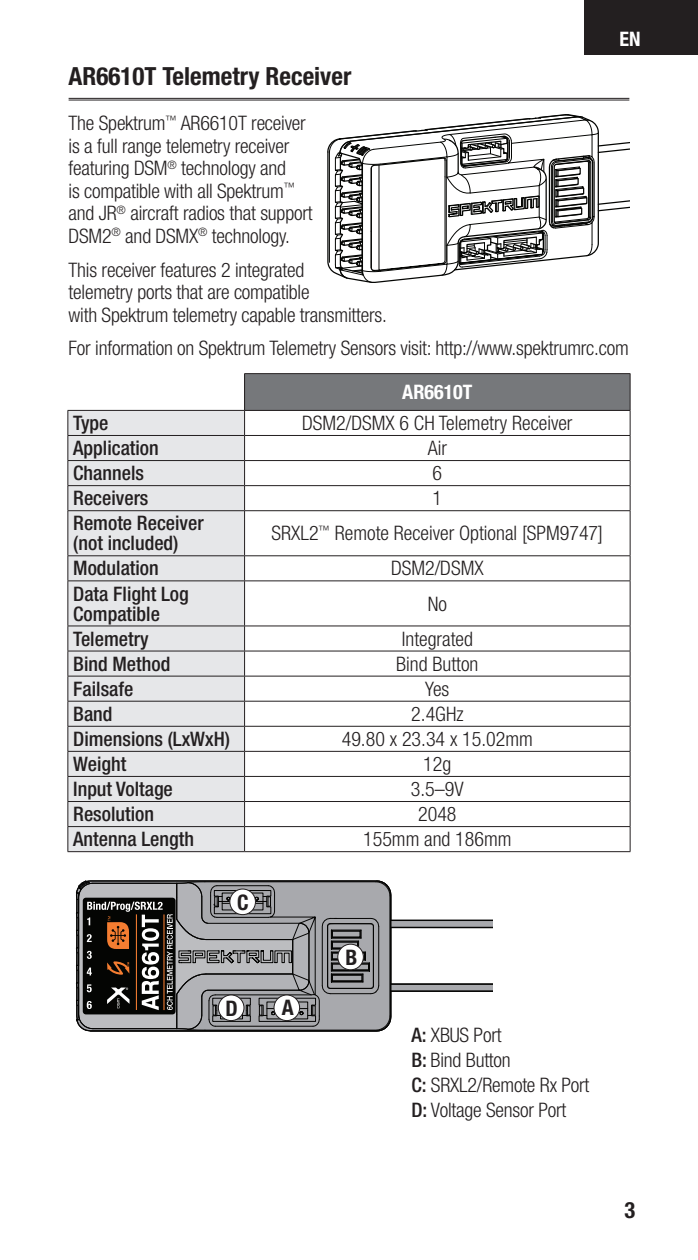
<style>
.page{position:relative;width:698px;height:1260px;background:#fff}
.page>*{position:absolute;margin:0;border:0;box-sizing:border-box;transform-origin:0 0}
.t1{font:700 condensed 25px "Helvetica Neue LT Std";color:#231f20}
.t2{font:700 condensed 22.5px "Helvetica Neue LT Std";color:#231f20}
.t3{font:700 condensed 21.5px "Helvetica Neue LT Std";color:#231f20}
.t4{font:300 condensed 20px/22.5px "Helvetica Neue LT Std";letter-spacing:-.01em;color:#231f20}
.t5{font:500 condensed 20px/20px "Helvetica Neue LT Std";color:#231f20}
.t6{font:700 condensed 20px "Helvetica Neue LT Std";color:#fff}
.s1{font-weight:500}
</style>
<div class="page">
<div style="left:584px;top:0;width:114px;height:55px;background:#231f20"></div>
<hr style="left:69px;top:98px;width:560px;height:1px;background:#231f20">
<hr style="left:69px;top:100px;width:560px;height:1px;background:#231f20">
<div style="left:244px;top:374px;width:386px;height:36px;background:#76787b"></div>
<div style="left:68px;top:411px;width:176px;height:440px;background:#e6e7e9"></div>
<hr style="left:68px;top:410px;width:176px;height:1px;background:#231f20">
<hr style="left:68px;top:435px;width:176px;height:1px;background:#231f20">
<hr style="left:68px;top:460px;width:176px;height:1px;background:#231f20">
<hr style="left:68px;top:485px;width:176px;height:1px;background:#231f20">
<svg style="left:67px;top:411px;width:1px;height:99px"></svg>
<hr style="left:68px;top:510px;width:176px;height:1px;background:#231f20">
<hr style="left:67px;top:511px;width:1px;height:44px;background:#231f20">
<hr style="left:68px;top:555px;width:176px;height:1px;background:#231f20">
<svg style="left:67px;top:556px;width:1px;height:25px"></svg>
<hr style="left:68px;top:580px;width:176px;height:1px;background:#231f20">
<hr style="left:67px;top:581px;width:1px;height:45px;background:#231f20">
<hr style="left:68px;top:626px;width:176px;height:1px;background:#231f20">
<hr style="left:68px;top:651px;width:176px;height:1px;background:#231f20">
<hr style="left:68px;top:676px;width:176px;height:1px;background:#231f20">
<hr style="left:68px;top:701px;width:176px;height:1px;background:#231f20">
<hr style="left:68px;top:726px;width:176px;height:1px;background:#231f20">
<hr style="left:68px;top:751px;width:176px;height:1px;background:#231f20">
<hr style="left:68px;top:776px;width:176px;height:1px;background:#231f20">
<hr style="left:68px;top:801px;width:176px;height:1px;background:#231f20">
<hr style="left:68px;top:826px;width:176px;height:1px;background:#231f20">
<svg style="left:67px;top:626px;width:1px;height:225px"></svg>
<hr style="left:68px;top:851px;width:176px;height:1px;background:#231f20">
<hr style="left:244px;top:373px;width:386px;height:1px;background:#231f20">
<hr style="left:244px;top:374px;width:1px;height:36px;background:#231f20">
<hr style="left:629px;top:374px;width:1px;height:36px;background:#231f20">
<hr style="left:244px;top:410px;width:386px;height:1px;background:#231f20">
<hr style="left:244px;top:435px;width:386px;height:1px;background:#231f20">
<svg style="left:244px;top:556px;width:1px;height:24px"></svg>
<svg style="left:629px;top:556px;width:1px;height:24px"></svg>
<hr style="left:244px;top:511px;width:1px;height:44px;background:#231f20">
<hr style="left:629px;top:511px;width:1px;height:44px;background:#231f20">
<hr style="left:244px;top:460px;width:386px;height:1px;background:#231f20">
<svg style="left:244px;top:411px;width:1px;height:99px"></svg>
<hr style="left:244px;top:510px;width:386px;height:1px;background:#231f20">
<svg style="left:629px;top:411px;width:1px;height:99px"></svg>
<hr style="left:244px;top:485px;width:386px;height:1px;background:#231f20">
<hr style="left:244px;top:555px;width:386px;height:1px;background:#231f20">
<hr style="left:244px;top:751px;width:386px;height:1px;background:#231f20">
<hr style="left:244px;top:580px;width:386px;height:1px;background:#231f20">
<hr style="left:244px;top:581px;width:1px;height:45px;background:#231f20">
<hr style="left:244px;top:626px;width:386px;height:1px;background:#231f20">
<hr style="left:244px;top:651px;width:386px;height:1px;background:#231f20">
<hr style="left:244px;top:676px;width:386px;height:1px;background:#231f20">
<hr style="left:244px;top:701px;width:386px;height:1px;background:#231f20">
<hr style="left:629px;top:581px;width:1px;height:45px;background:#231f20">
<hr style="left:244px;top:726px;width:386px;height:1px;background:#231f20">
<hr style="left:244px;top:776px;width:386px;height:1px;background:#231f20">
<hr style="left:244px;top:801px;width:386px;height:1px;background:#231f20">
<hr style="left:244px;top:826px;width:386px;height:1px;background:#231f20">
<hr style="left:244px;top:851px;width:386px;height:1px;background:#231f20">
<svg style="left:629px;top:626px;width:1px;height:225px"></svg>
<svg style="left:327px;top:114px;width:302px;height:168px"></svg>
<svg style="left:76px;top:626px;width:416px;height:406px"></svg>
<div style="left:274px;top:995px;width:25px;height:26px;background:#fff;border-radius:50%"></div>
<div style="left:273px;top:995px;width:27px;height:26px;border:1px solid #231f20;border-radius:50%"></div>
<div style="left:338px;top:944px;width:25px;height:26px;background:#fff;border-radius:50%"></div>
<div style="left:337px;top:944px;width:27px;height:26px;border:1px solid #231f20;border-radius:50%"></div>
<div style="left:230px;top:889px;width:25px;height:26px;background:#fff;border-radius:50%"></div>
<div style="left:229px;top:889px;width:27px;height:26px;border:1px solid #231f20;border-radius:50%"></div>
<div style="left:218px;top:995px;width:26px;height:26px;background:#fff;border-radius:50%"></div>
<div style="left:218px;top:995px;width:26px;height:26px;border:1px solid #231f20;border-radius:50%"></div>
<p class="t6" style="left:619px;top:31px;width:23px">EN</p>
<p class="t1" style="left:69px;top:67px;width:284px">AR6610T Telemetry Receiver</p>
<p class="t4" style="left:69px;top:114px;width:245px">The Spektrum<sup>™</sup> AR6610T receiver is a full range telemetry receiver featuring DSM<sup>®</sup> technology and<br>is compatible with all Spektrum<sup>™ </sup>and JR<sup>®</sup> aircraft radios that support<br>DSM2<sup>®</sup> and DSMX<sup>®</sup> technology.</p>
<p class="t4" style="left:69px;top:260px;width:320px">This receiver features 2 integrated<br>telemetry ports that are compatible<br>with Spektrum telemetry capable transmitters.</p>
<p class="t4" style="left:69px;top:339px;width:561px">For information on Spektrum Telemetry Sensors visit: http://www.spektrumrc.com</p>
<p class="t6" style="left:402px;top:385px;width:72px">AR6610T</p>
<p class="t5" style="left:73px;top:415px;width:37px">Type</p>
<p class="t4" style="left:302px;top:414px;width:272px">DSM2/DSMX 6 CH Telemetry Receiver</p>
<p class="t5" style="left:73px;top:440px;width:87px">Application</p>
<p class="t4" style="left:427px;top:439px;width:21px">Air</p>
<p class="t5" style="left:73px;top:465px;width:72px">Channels</p>
<p class="t4" style="left:432px;top:464px;width:11px">6</p>
<p class="t5" style="left:73px;top:490px;width:77px">Receivers</p>
<p class="t4" style="left:432px;top:489px;width:11px">1</p>
<p class="t5" style="left:73px;top:515px;width:132px">Remote Receiver (not included)</p>
<p class="t4" style="left:271px;top:524px;width:333px">SRXL2<sup>™</sup> Remote Receiver Optional [SPM9747]</p>
<p class="t5" style="left:73px;top:560px;width:87px">Modulation</p>
<p class="t4" style="left:391px;top:559px;width:94px">DSM2/DSMX</p>
<p class="t5" style="left:73px;top:585px;width:117px">Data Flight Log<br>Compatible</p>
<p class="t4" style="left:427px;top:594px;width:21px">No</p>
<p class="t5" style="left:73px;top:630px;width:77px">Telemetry</p>
<p class="t4" style="left:402px;top:629px;width:73px">Integrated</p>
<p class="t5" style="left:73px;top:656px;width:98px">Bind Method</p>
<p class="t4" style="left:396px;top:654px;width:84px">Bind Button</p>
<p class="t5" style="left:73px;top:681px;width:61px">Failsafe</p>
<p class="t4" style="left:425px;top:679px;width:26px">Yes</p>
<p class="t5" style="left:73px;top:706px;width:41px">Band</p>
<p class="t4" style="left:411px;top:705px;width:54px">2.4GHz</p>
<p class="t5" style="left:73px;top:731px;width:158px">Dimensions (LxWxH)</p>
<p class="t4" style="left:342px;top:730px;width:193px">49.80 x 23.34 x 15.02mm</p>
<p class="t5" style="left:73px;top:756px;width:54px">Weight</p>
<p class="t4" style="left:423px;top:755px;width:30px">12g</p>
<p class="t5" style="left:73px;top:781px;width:101px">Input Voltage</p>
<p class="t4" style="left:411px;top:780px;width:54px">3.5–9V</p>
<p class="t5" style="left:73px;top:806px;width:82px">Resolution</p>
<p class="t4" style="left:418px;top:805px;width:40px">2048</p>
<p class="t5" style="left:73px;top:831px;width:122px">Antenna Length</p>
<p class="t4" style="left:363px;top:830px;width:150px">155mm and 186mm</p>
<p class="t3" style="left:237px;top:894px;width:13px">C</p>
<p class="t3" style="left:225px;top:1000px;width:14px">D</p>
<p class="t3" style="left:281px;top:999px;width:13px">A</p>
<p class="t3" style="left:345px;top:949px;width:13px">B</p>
<p class="t4" style="left:411px;top:1024px;width:179px;line-height:25px"><span class="s1">A:</span> XBUS Port<br><span class="s1">B:</span> Bind Button<br><span class="s1">C:</span> SRXL2/Remote Rx Port<br><span class="s1">D:</span> Voltage Sensor Port</p>
<p class="t2" style="left:624px;top:1202px;width:12px">3</p>
</div>
